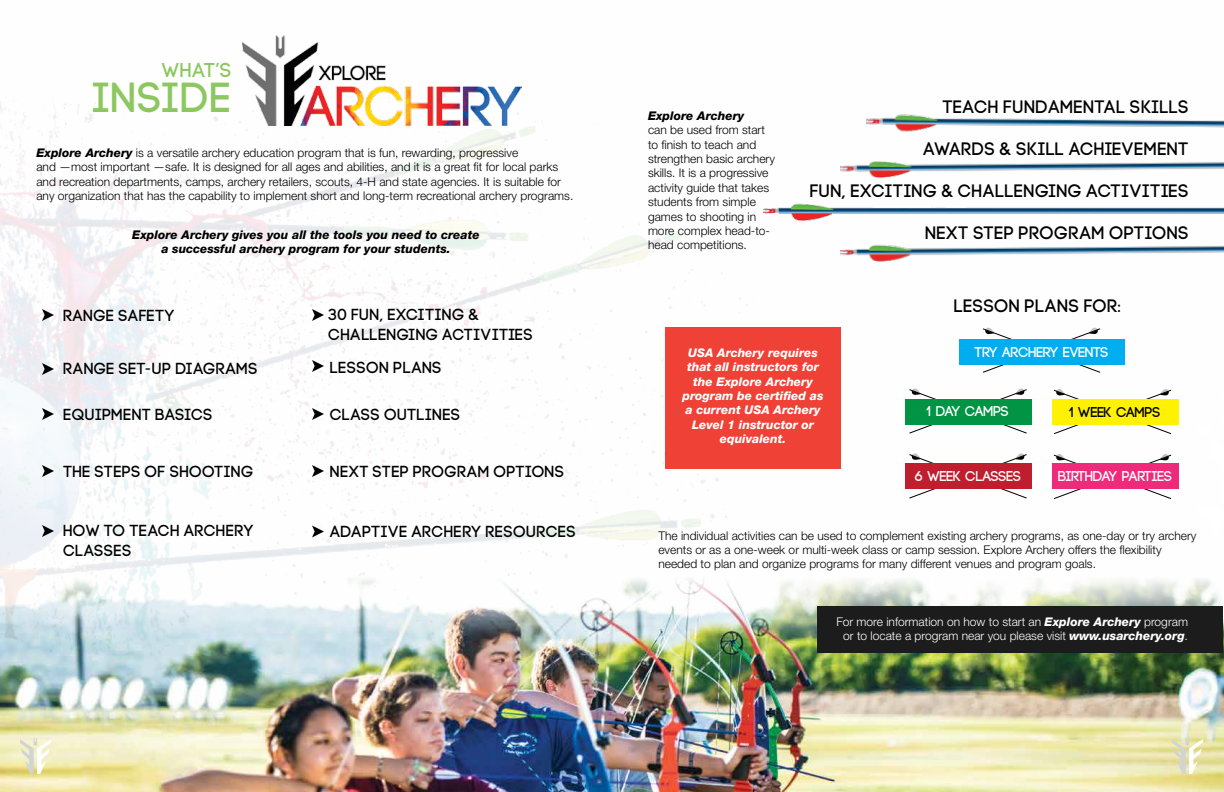
<style>
.page{position:relative;width:1224px;height:792px;background:#fff}
.page>*{position:absolute;margin:0;border:0;box-sizing:border-box;transform-origin:0 0}
.t1{font:42px "Code Pro";color:#8cc760}
.t2{font:20px "Code Pro";color:#8cc760}
.t3{font:18px "Code Pro";color:#000}
.t4{font:16px/19.2px "Code Pro";color:#000}
.t5{font:700 14.2px "Code";color:#fff}
.t6{font:700 14.2px "Code";color:#000}
.t7{font:300 12px/14.4px "Helvetica Neue LT Std";color:#000}
.t8{font:italic 800 12px/14.4px "Helvetica Neue LT Std";color:#fff;text-align:center}
.t9{font:300 12px/14.4px "Helvetica Neue LT Std";color:#fff;text-align:center}
.t10{font:italic 800 12px/14.4px "Helvetica Neue LT Std";color:#000;text-align:center}
.s1{font-weight:800;font-style:italic}
</style>
<div class="page">
<img style="left:0;top:339px;width:1224px;height:453px">
<img style="left:0;top:101px;width:907px;height:553px">
<img style="left:865px;top:101px;width:359px;height:39px">
<img style="left:839px;top:140px;width:385px;height:47px">
<img style="left:764px;top:187px;width:460px;height:51px">
<img style="left:839px;top:224px;width:385px;height:54px">
<div style="left:818px;top:606px;width:406px;height:47px;background:#1c1c1c"></div>
<img style="left:242px;top:35px;width:280px;height:90px">
<div style="left:665px;top:327px;width:176px;height:142px;background:#ef4136"></div>
<svg style="left:42px;top:309px;width:12px;height:12px"></svg>
<svg style="left:312px;top:309px;width:12px;height:12px"></svg>
<svg style="left:312px;top:360px;width:12px;height:12px"></svg>
<svg style="left:312px;top:408px;width:12px;height:12px"></svg>
<svg style="left:312px;top:465px;width:12px;height:12px"></svg>
<svg style="left:312px;top:526px;width:12px;height:12px"></svg>
<svg style="left:42px;top:363px;width:12px;height:12px"></svg>
<svg style="left:42px;top:408px;width:12px;height:12px"></svg>
<svg style="left:42px;top:465px;width:12px;height:12px"></svg>
<svg style="left:42px;top:525px;width:12px;height:12px"></svg>
<svg style="left:1053px;top:450px;width:119px;height:50px"></svg>
<svg style="left:908px;top:449px;width:120px;height:50px"></svg>
<svg style="left:1053px;top:385px;width:119px;height:50px"></svg>
<svg style="left:908px;top:384px;width:120px;height:50px"></svg>
<svg style="left:982px;top:327px;width:119px;height:47px"></svg>
<div style="left:905px;top:399px;width:126px;height:26px;background:#009444"></div>
<div style="left:959px;top:339px;width:165px;height:25px;background:#00aeef"></div>
<div style="left:1052px;top:400px;width:126px;height:25px;background:#fff200"></div>
<div style="left:1052px;top:464px;width:126px;height:25px;background:#ee2a7b"></div>
<div style="left:905px;top:464px;width:126px;height:25px;background:#be1e2d"></div>
<svg style="left:21px;top:738px;width:30px;height:36px"></svg>
<svg style="left:1173px;top:738px;width:30px;height:36px"></svg>
<h2 class="t2" style="left:162px;top:59px;width:71px">WHAT’S</h2>
<h1 class="t1" style="left:92px;top:74px;width:141px">INSIDE</h1>
<p class="t7" style="left:36px;top:145px;width:539px"><span class="s1">Explore Archery</span> is a versatile archery education program that is fun, rewarding, progressive<br>and —most important —safe. It is designed for all ages and abilities, and it is a great fit for local parks and recreation departments, camps, archery retailers, scouts, 4-H and state agencies. It is suitable for any organization that has the capability to implement short and long-term recreational archery programs.</p>
<p class="t10" style="left:132px;top:227px;width:349px">Explore Archery gives you all the tools you need to create a successful archery program for your students.</p>
<h3 class="t4" style="left:63px;top:306px;width:114px">RANGE SAFETY</h3>
<h3 class="t4" style="left:63px;top:359px;width:196px">RANGE SET-UP DIAGRAMS</h3>
<h3 class="t4" style="left:63px;top:405px;width:151px">EQUIPMENT BASICS</h3>
<h3 class="t4" style="left:328px;top:305px;width:206px">30 FUN, EXCITING &amp;<br>CHALLENGING ACTIVITIES</h3>
<h3 class="t4" style="left:330px;top:358px;width:113px">LESSON PLANS</h3>
<h3 class="t4" style="left:330px;top:405px;width:132px">CLASS OUTLINES</h3>
<h3 class="t4" style="left:63px;top:462px;width:192px">THE STEPS OF SHOOTING</h3>
<h3 class="t4" style="left:330px;top:462px;width:236px">NEXT STEP PROGRAM OPTIONS</h3>
<h3 class="t4" style="left:63px;top:521px;width:192px">HOW TO TEACH ARCHERY<br>CLASSES</h3>
<h3 class="t4" style="left:330px;top:522px;width:248px">ADAPTIVE ARCHERY RESOURCES</h3>
<p class="t10" style="left:648px;top:108px;width:98px">Explore Archery</p>
<p class="t7" style="left:648px;top:122px;width:128px">can be used from start to finish to teach and strengthen basic archery skills. It is a progressive activity guide that takes students from simple games to shooting in more complex head-to&shy;head competitions.</p>
<h3 class="t3" style="left:942px;top:96px;width:248px">TEACH FUNDAMENTAL SKILLS</h3>
<h3 class="t3" style="left:923px;top:138px;width:267px">AWARDS &amp; SKILL ACHIEVEMENT</h3>
<h3 class="t3" style="left:810px;top:180px;width:381px">FUN, EXCITING &amp; CHALLENGING ACTIVITIES</h3>
<h3 class="t3" style="left:925px;top:222px;width:265px">NEXT STEP PROGRAM OPTIONS</h3>
<h3 class="t3" style="left:954px;top:296px;width:169px">LESSON PLANS FOR:</h3>
<p class="t8" style="left:683px;top:345px;width:142px">USA Archery requires that all instructors for the Explore Archery program be certified as a current USA Archery<br>Level 1 instructor or equivalent.</p>
<p class="t5" style="left:975px;top:345px;width:135px">TRY ARCHERY EVENTS</p>
<p class="t5" style="left:927px;top:404px;width:83px">1 DAY CAMPS</p>
<p class="t6" style="left:1070px;top:405px;width:92px">1 WEEK CAMPS</p>
<p class="t5" style="left:915px;top:469px;width:107px">6 WEEK CLASSES</p>
<p class="t5" style="left:1058px;top:469px;width:115px">BIRTHDAY PARTIES</p>
<p class="t7" style="left:658px;top:528px;width:540px">The individual activities can be used to complement existing archery programs, as one-day or try archery events or as a one-week or multi-week class or camp session. Explore Archery offers the flexibility needed to plan and organize programs for many different venues and program goals.</p>
<p class="t9" style="left:836px;top:614px;width:353px">For more information on how to start an <span class="s1">Explore Archery</span> program or to locate a program near you please visit <span class="s1">www.usarchery.org</span>.</p>
</div>
